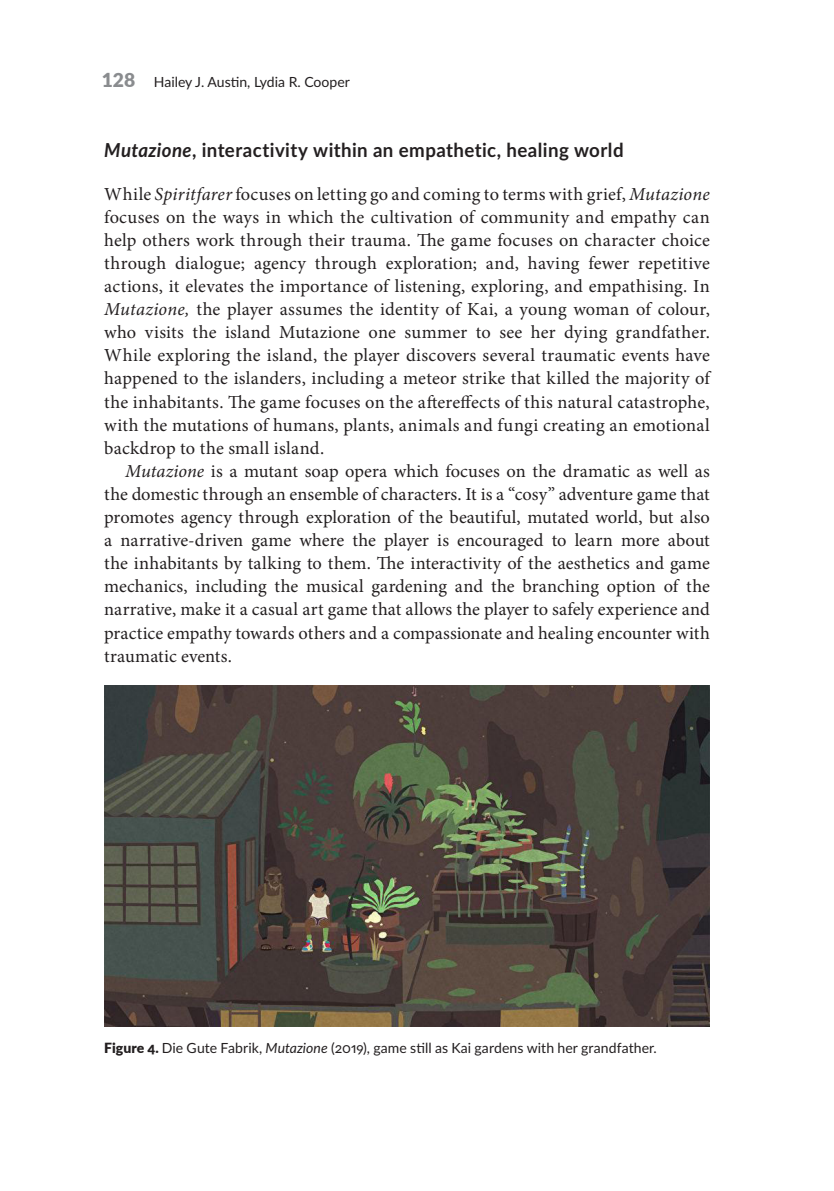
<style>
.page{position:relative;width:834px;height:1191px;background:#fff}
.page>*{position:absolute;margin:0;border:0;box-sizing:border-box;transform-origin:0 0}
.t1{font:700 19.25px "Lato";letter-spacing:.025em;color:#231f20}
.t2{font:18.38px/23.1px "Minion Pro";letter-spacing:.01em;color:#231f20;text-align:justify}
.t3{font:14px "Lato";color:#231f20}
.s1{font-weight:900;font-size:19.25px;color:#8a8c8f}
.s2{font-style:italic}
.s3{font-weight:900}
</style>
<div class="page">
<img style="left:104px;top:685px;width:605px;height:341px">
<p class="t3" style="left:102px;top:72px;width:249px"><span class="s1">128</span> Hailey J. Austin, Lydia R. Cooper</p>
<p class="t1" style="left:104px;top:135px;width:520px"><span class="s2">Mutazione</span>, interactivity within an empathetic, healing world</p>
<p class="t2" style="left:104px;top:182px;width:607px">While <span class="s2">Spiritfarer</span> focuses on letting go and coming to terms with grief, <span class="s2">Mutazione </span>focuses on the ways in which the cultivation of community and empathy can help others work through their trauma. The game focuses on character choice through dialogue; agency through exploration; and, having fewer repetitive actions, it elevates the importance of listening, exploring, and empathising. In <span class="s2">Mutazione,</span> the player assumes the identity of Kai, a young woman of colour, who visits the island Mutazione one summer to see her dying grandfather.<br>While exploring the island, the player discovers several traumatic events have happened to the islanders, including a meteor strike that killed the majority of the inhabitants. The game focuses on the aftereffects of this natural catastrophe, with the mutations of humans, plants, animals and fungi creating an emotional backdrop to the small island.</p>
<p class="t2" style="left:104px;top:459px;width:607px;text-indent:21px"><span class="s2">Mutazione</span> is a mutant soap opera which focuses on the dramatic as well as the domestic through an ensemble of characters. It is a “cosy” adventure game that promotes agency through exploration of the beautiful, mutated world, but also a narrative-driven game where the player is encouraged to learn more about the inhabitants by talking to them. The interactivity of the aesthetics and game mechanics, including the musical gardening and the branching option of the narrative, make it a casual art game that allows the player to safely experience and practice empathy towards others and a compassionate and healing encounter with traumatic events.</p>
<p class="t3" style="left:104px;top:1038px;width:554px"><span class="s3">Figure 4.</span> Die Gute Fabrik, <span class="s2">Mutazione</span> (2019), game still as Kai gardens with her grandfather.</p>
</div>
